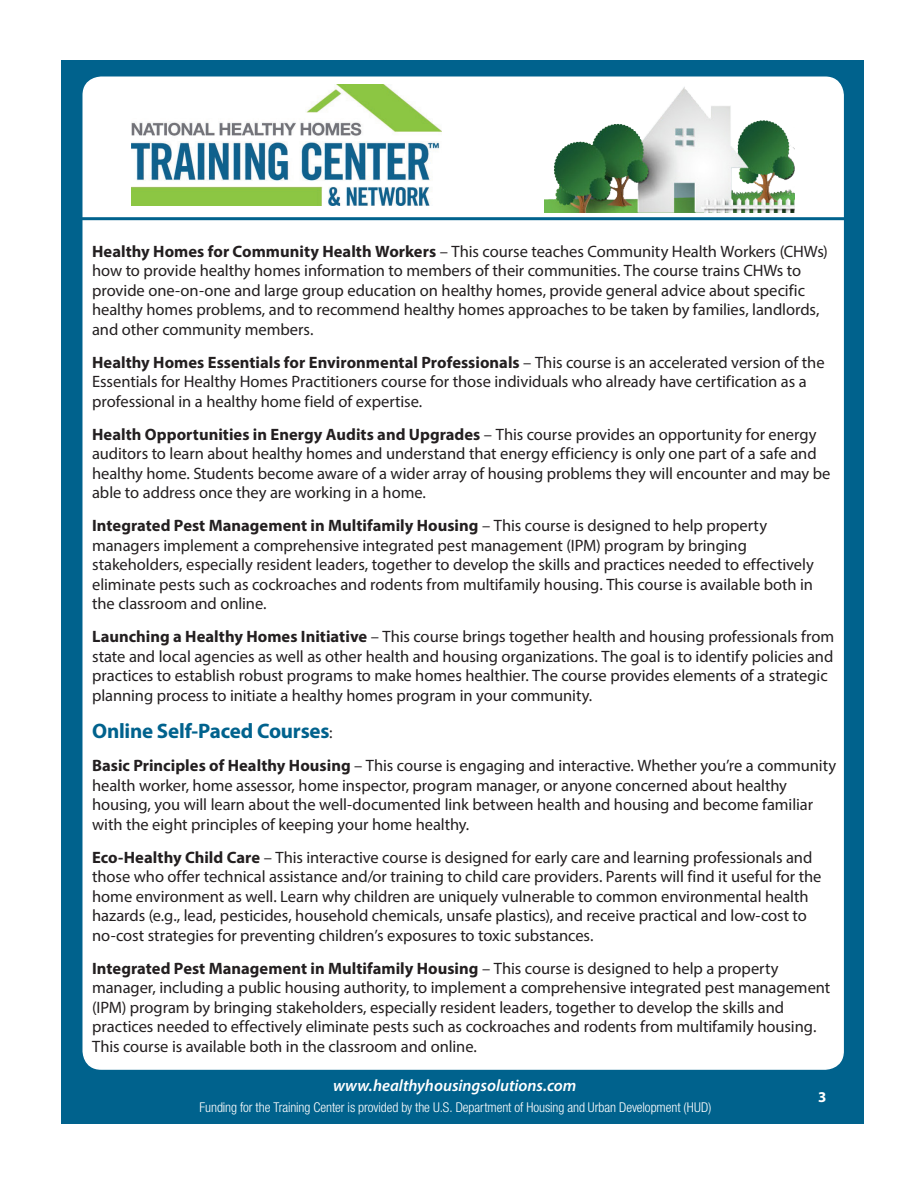
<style>
.page{position:relative;width:918px;height:1188px;background:#fff}
.page>*{position:absolute;margin:0;border:0;box-sizing:border-box;transform-origin:0 0}
.body_copy_spacing{font:700 21px "Myriad Pro";letter-spacing:-.015em;color:#00628d}
.body_copy_spacing-2{font:16.5px/19.5px "Myriad Pro";letter-spacing:-.005em;color:#231f20}
.t1{font:italic 600 16.5px "Myriad Pro";color:#fff}
.t2{font:700 15px "Myriad Pro";color:#fff}
.t3{font:300 condensed 13.5px "Helvetica Neue LT Std";letter-spacing:-.005em;color:#fff}
.s1{font-weight:700}
.s2{font-weight:400;font-size:16.5px;color:#231f20}
</style>
<div class="page">
<div style="left:62px;top:60px;width:802px;height:1064px;background:#00628d"></div>
<div style="left:83px;top:77px;width:760px;height:992px;background:#fff;border-radius:18px"></div>
<hr style="left:81px;top:217px;width:783px;height:3px;background:#00628d">
<img style="left:131px;top:85px;width:311px;height:121px">
<img style="left:544px;top:87px;width:251px;height:125px">
<p class="body_copy_spacing-2" style="left:92px;top:241px;width:737px"><span class="s1">Healthy Homes for Community Health Workers</span> – This course teaches Community Health Workers (CHWs) how to provide healthy homes information to members of their communities. The course trains CHWs to provide one-on-one and large group education on healthy homes, provide general advice about specific healthy homes problems, and to recommend healthy homes approaches to be taken by families, landlords, and other community members.</p>
<p class="body_copy_spacing-2" style="left:92px;top:352px;width:734px"><span class="s1">Healthy Homes Essentials for Environmental Professionals</span> – This course is an accelerated version of the<br>Essentials for Healthy Homes Practitioners course for those individuals who already have certification as a professional in a healthy home field of expertise.</p>
<p class="body_copy_spacing-2" style="left:92px;top:424px;width:740px"><span class="s1">Health Opportunities in Energy Audits and Upgrades</span> – This course provides an opportunity for energy auditors to learn about healthy homes and understand that energy efficiency is only one part of a safe and healthy home. Students become aware of a wider array of housing problems they will encounter and may be able to address once they are working in a home.</p>
<p class="body_copy_spacing-2" style="left:92px;top:516px;width:723px"><span class="s1">Integrated Pest Management in Multifamily Housing</span> – This course is designed to help property managers implement a comprehensive integrated pest management (IPM) program by bringing stakeholders, especially resident leaders, together to develop the skills and practices needed to effectively eliminate pests such as cockroaches and rodents from multifamily housing. This course is available both in the classroom and online.</p>
<p class="body_copy_spacing-2" style="left:92px;top:627px;width:744px"><span class="s1">Launching a Healthy Homes Initiative</span> – This course brings together health and housing professionals from state and local agencies as well as other health and housing organizations. The goal is to identify policies and practices to establish robust programs to make homes healthier. The course provides elements of a strategic planning process to initiate a healthy homes program in your community.</p>
<p class="body_copy_spacing" style="left:92px;top:717px;width:242px">Online Self-Paced Courses<span class="s2">:</span></p>
<p class="body_copy_spacing-2" style="left:92px;top:756px;width:746px"><span class="s1">Basic Principles of Healthy Housing</span> – This course is engaging and interactive. Whether you’re a community health worker, home assessor, home inspector, program manager, or anyone concerned about healthy housing, you will learn about the well-documented link between health and housing and become familiar with the eight principles of keeping your home healthy.</p>
<p class="body_copy_spacing-2" style="left:92px;top:847px;width:731px"><span class="s1">Eco-Healthy Child Care</span> – This interactive course is designed for early care and learning professionals and those who offer technical assistance and/or training to child care providers. Parents will find it useful for the home environment as well. Learn why children are uniquely vulnerable to common environmental health hazards (e.g., lead, pesticides, household chemicals, unsafe plastics), and receive practical and low-cost to no-cost strategies for preventing children’s exposures to toxic substances.</p>
<p class="body_copy_spacing-2" style="left:92px;top:958px;width:740px"><span class="s1">Integrated Pest Management in Multifamily Housing</span> – This course is designed to help a property manager, including a public housing authority, to implement a comprehensive integrated pest management (IPM) program by bringing stakeholders, especially resident leaders, together to develop the skills and practices needed to effectively eliminate pests such as cockroaches and rodents from multifamily housing.<br>This course is available both in the classroom and online.</p>
<p class="t1" style="left:333px;top:1075px;width:245px">www.healthyhousingsolutions.com</p>
<p class="t3" style="left:200px;top:1099px;width:513px">Funding for the Training Center is provided by the U.S. Department of Housing and Urban Development (HUD)</p>
<p class="t2" style="left:818px;top:1087px;width:10px">3</p>
</div>
